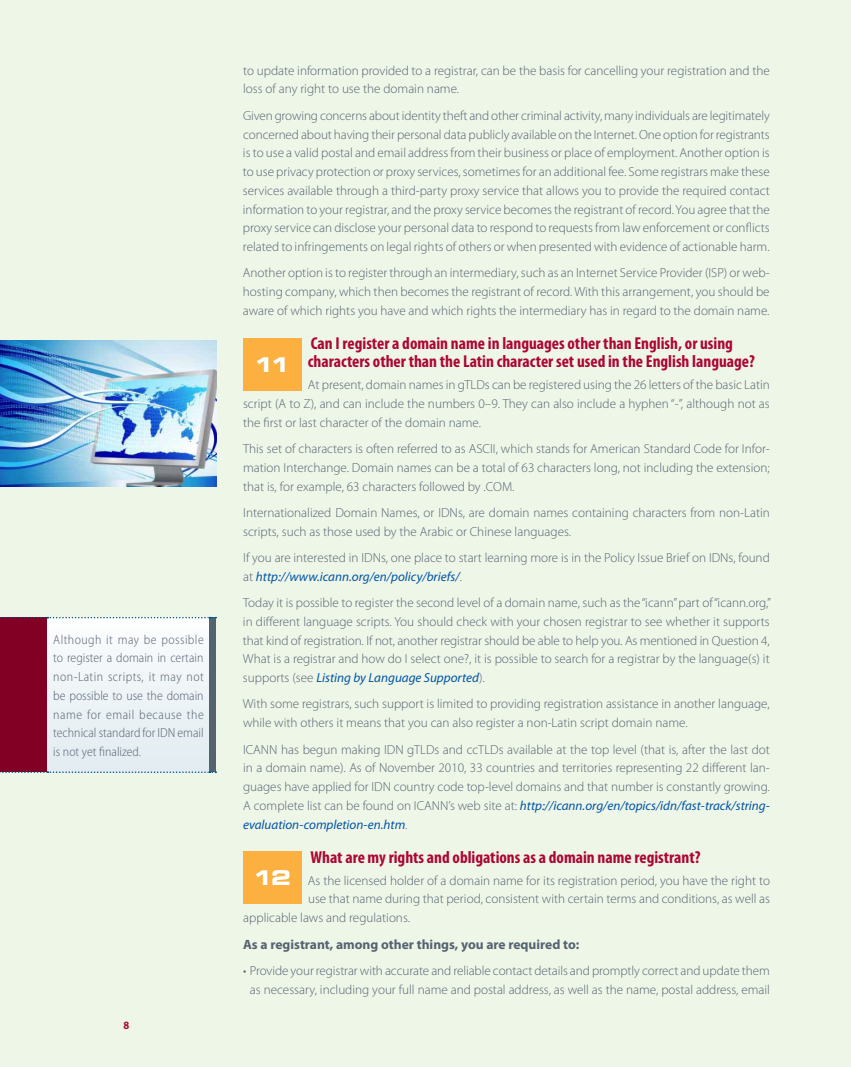
<style>
.page{position:relative;width:851px;height:1067px;background:#fff}
.page>*{position:absolute;margin:0;border:0;box-sizing:border-box;transform-origin:0 0}
.t1{font:700 expanded 20.25px "Square 721 BT";color:#fff}
.t2{font:700 condensed 17.25px/18px "Myriad Pro";color:#ab0634}
.t3{font:700 13.5px "Myriad Pro";color:#556270}
.t4{font:300 13.2px/18.8px "Myriad Pro";color:#556270;text-align:justify}
.t5{font:300 semi-condensed 13.2px/18.8px "Myriad Pro";color:#556270;text-align:justify}
.t6{font:700 semi-condensed 11.25px "Myriad Pro";color:#ab0634}
.s1{font-weight:400;font-style:italic;color:#0054a4}
</style>
<div class="page">
<div style="left:0;top:0;width:850px;height:1066px;background:#eef6e8"></div>
<div style="left:243px;top:337px;width:58px;height:53px;background:#fbb040"></div>
<div style="left:243px;top:851px;width:58px;height:53px;background:#fbb040"></div>
<div style="left:0;top:617px;width:47px;height:155px;background:#820024"></div>
<div style="left:47px;top:617px;width:163px;height:155px;background:linear-gradient(to bottom,#fcfdfe,#e1ebf1)"></div>
<div style="left:210px;top:617px;width:6px;height:155px;background:#556270"></div>
<svg style="left:0;top:617px;width:216px;height:1px"></svg>
<svg style="left:0;top:771px;width:216px;height:2px"></svg>
<img style="left:0;top:341px;width:216px;height:145px">
<p class="t5" style="left:53px;top:630px;width:152px">Although it may be possible to register a domain in certain non-Latin scripts, it may not be possible to use the domain name for email because the technical standard for IDN email is not yet finalized.</p>
<p class="t6" style="left:123px;top:1018px;width:7px">8</p>
<p class="t4" style="left:243px;top:61px;width:528px">to update information provided to a registrar, can be the basis for cancelling your registration and the loss of any right to use the domain name.</p>
<p class="t4" style="left:243px;top:106px;width:528px">Given growing concerns about identity theft and other criminal activity, many individuals are legitimately concerned about having their personal data publicly available on the Internet. One option for registrants is to use a valid postal and email address from their business or place of employment. Another option is to use privacy protection or proxy services, sometimes for an additional fee. Some registrars make these services available through a third-party proxy service that allows you to provide the required contact information to your registrar, and the proxy service becomes the registrant of record.You agree that the proxy service can disclose your personal data to respond to requests from law enforcement or conflicts related to infringements on legal rights of others or when presented with evidence of actionable harm.</p>
<p class="t4" style="left:243px;top:264px;width:528px">Another option is to register through an intermediary, such as an Internet Service Provider (ISP) or web&shy;hosting company, which then becomes the registrant of record. With this arrangement, you should be aware of which rights you have and which rights the intermediary has in regard to the domain name.</p>
<h1 class="t1" style="left:254px;top:352px;width:38px">11</h1>
<h2 class="t2" style="left:308px;top:334px;width:448px">Can I register a domain name in languages other than English, or using characters other than the Latin character set used in the English language?</h2>
<p class="t4" style="left:243px;top:375px;width:528px;text-indent:65px">At present, domain names in gTLDs can be registered using the 26 letters of the basic Latin script (A to Z), and can include the numbers 0–9. They can also include a hyphen “-”, although not as the first or last character of the domain name.</p>
<p class="t4" style="left:243px;top:439px;width:528px">This set of characters is often referred to as ASCII, which stands for American Standard Code for Infor&shy;mation Interchange. Domain names can be a total of 63 characters long, not including the extension; that is, for example, 63 characters followed by .COM.</p>
<p class="t4" style="left:243px;top:503px;width:528px">Internationalized Domain Names, or IDNs, are domain names containing characters from non-Latin scripts, such as those used by the Arabic or Chinese languages.</p>
<p class="t4" style="left:243px;top:548px;width:528px">If you are interested in IDNs, one place to start learning more is in the Policy Issue Brief on IDNs, found at <span class="s1">http://www.icann.org/en/policy/briefs/</span>.</p>
<p class="t4" style="left:243px;top:593px;width:529px">Today it is possible to register the second level of a domain name, such as the“icann”part of“icann.org,” in different language scripts. You should check with your chosen registrar to see whether it supports that kind of registration. If not, another registrar should be able to help you. As mentioned in Question 4, What is a registrar and how do I select one?, it is possible to search for a registrar by the language(s) it supports (see <span class="s1">Listing by Language Supported</span>).</p>
<p class="t4" style="left:243px;top:695px;width:528px">With some registrars, such support is limited to providing registration assistance in another language, while with others it means that you can also register a non-Latin script domain name.</p>
<p class="t4" style="left:243px;top:740px;width:528px">ICANN has begun making IDN gTLDs and ccTLDs available at the top level (that is, after the last dot in a domain name). As of November 2010, 33 countries and territories representing 22 different lan&shy;guages have applied for IDN country code top-level domains and that number is constantly growing.<br>A complete list can be found on ICANN’s web site at: <span class="s1">http://icann.org/en/topics/idn/fast-track/string&shy;evaluation-completion-en.htm</span>.</p>
<h1 class="t1" style="left:253px;top:865px;width:39px">12</h1>
<h2 class="t2" style="left:310px;top:848px;width:391px">What are my rights and obligations as a domain name registrant?</h2>
<p class="t4" style="left:308px;top:871px;width:463px">As the licensed holder of a domain name for its registration period, you have the right to</p>
<p class="t4" style="left:308px;top:889px;width:463px">use that name during that period, consistent with certain terms and conditions, as well as</p>
<p class="t4" style="left:243px;top:908px;width:168px">applicable laws and regulations.</p>
<p class="t3" style="left:243px;top:935px;width:337px">As a registrant, among other things, you are required to:</p>
<p class="t4" style="left:243px;top:961px;width:528px;text-align:center">• Provide your registrar with accurate and reliable contact details and promptly correct and update them as necessary, including your full name and postal address, as well as the name, postal address, email</p>
</div>
